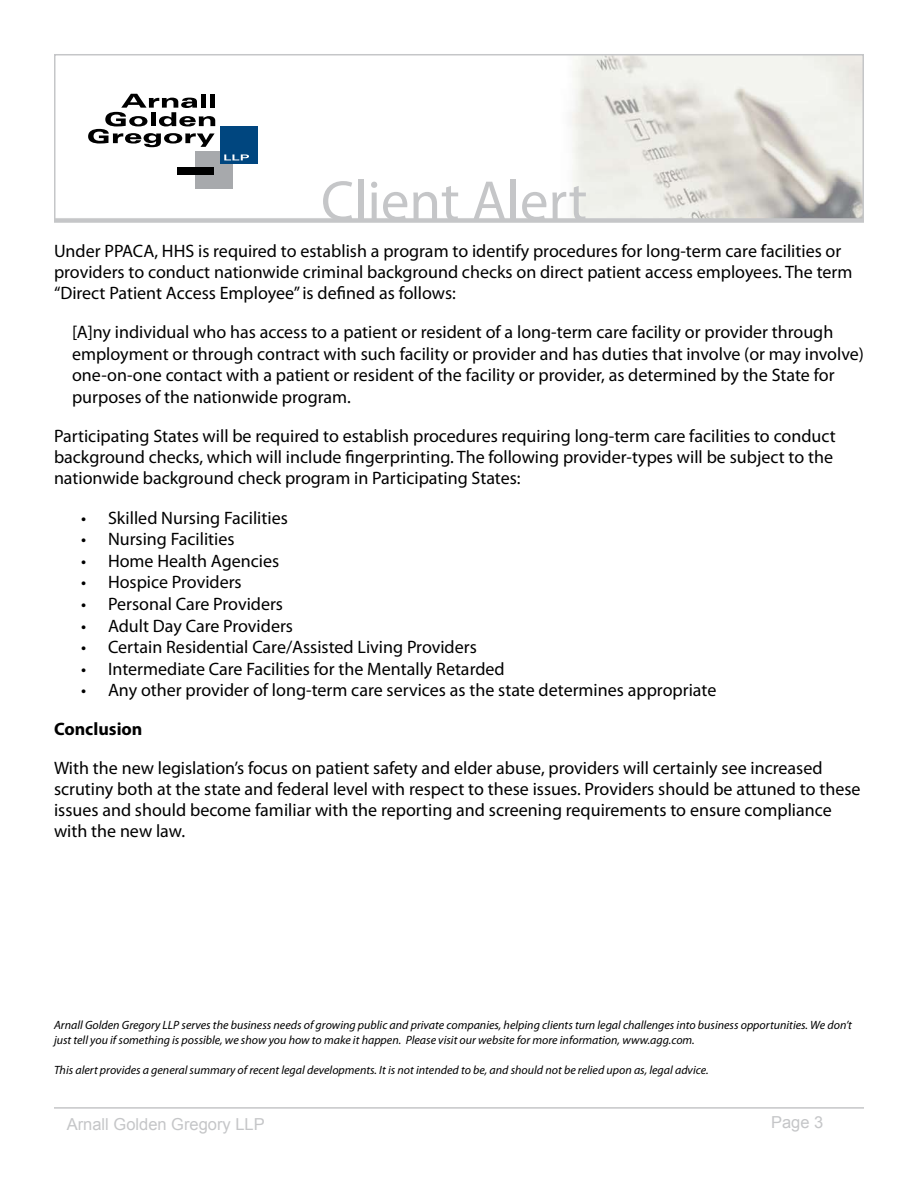
<style>
.page{position:relative;width:918px;height:1188px;background:#fff}
.page>*{position:absolute;margin:0;border:0;box-sizing:border-box;transform-origin:0 0}
.t1{font:57px "Myriad Pro";color:#c5c6c8}
.t2{font:18px/21px "Myriad Pro";color:#000}
.t3{font:700 18px "Myriad Pro";color:#000}
.t4{font:16.5px "Arial";color:#c5c6c8}
.t5{font:italic 12px/15px "Myriad Pro";color:#000}
</style>
<div class="page">
<hr style="left:54px;top:1107px;width:810px;height:2px;background:#c5c6c8">
<div style="left:54px;top:218px;width:810px;height:5px;background:#d3d4d5"></div>
<svg style="left:54px;top:54px;width:810px;height:168px"></svg>
<h1 class="t1" style="left:321px;top:166px;width:268px">Client Alert</h1>
<p class="t2" style="left:54px;top:240px;width:800px">Under PPACA, HHS is required to establish a program to identify procedures for long-term care facilities or providers to conduct nationwide criminal background checks on direct patient access employees. The term “Direct Patient Access Employee” is defined as follows:</p>
<p class="t2" style="left:72px;top:321px;width:793px;line-height:21.6px">[A]ny individual who has access to a patient or resident of a long-term care facility or provider through employment or through contract with such facility or provider and has duties that involve (or may involve) one-on-one contact with a patient or resident of the facility or provider, as determined by the State for purposes of the nationwide program.</p>
<p class="t2" style="left:54px;top:425px;width:783px">Participating States will be required to establish procedures requiring long-term care facilities to conduct background checks, which will include fingerprinting. The following provider-types will be subject to the nationwide background check program in Participating States:</p>
<p class="t2" style="left:81px;top:507px;width:208px">• Skilled Nursing Facilities</p>
<p class="t2" style="left:81px;top:528px;width:155px">• Nursing Facilities</p>
<p class="t2" style="left:81px;top:550px;width:200px">• Home Health Agencies</p>
<p class="t2" style="left:81px;top:572px;width:162px">• Hospice Providers</p>
<p class="t2" style="left:81px;top:593px;width:204px">• Personal Care Providers</p>
<p class="t2" style="left:81px;top:615px;width:214px">• Adult Day Care Providers</p>
<p class="t2" style="left:81px;top:636px;width:397px">• Certain Residential Care/Assisted Living Providers</p>
<p class="t2" style="left:81px;top:658px;width:425px">• Intermediate Care Facilities for the Mentally Retarded</p>
<p class="t2" style="left:81px;top:680px;width:637px">• Any other provider of long-term care services as the state determines appropriate</p>
<p class="t3" style="left:54px;top:718px;width:90px">Conclusion</p>
<p class="t2" style="left:54px;top:758px;width:808px">With the new legislation’s focus on patient safety and elder abuse, providers will certainly see increased scrutiny both at the state and federal level with respect to these issues. Providers should be attuned to these issues and should become familiar with the reporting and screening requirements to ensure compliance with the new law.</p>
<p class="t5" style="left:54px;top:1017px;width:800px">Arnall Golden Gregory LLP serves the business needs of growing public and private companies, helping clients turn legal challenges into business opportunities. We don’t just tell you if something is possible, we show you how to make it happen. Please visit our website for more information, www.agg.com.</p>
<p class="t5" style="left:54px;top:1062px;width:656px">This alert provides a general summary of recent legal developments. It is not intended to be, and should not be relied upon as, legal advice.</p>
<p class="t4" style="left:67px;top:1114px;width:200px">Arnall Golden Gregory LLP</p>
<p class="t4" style="left:771px;top:1111px;width:54px">Page 3</p>
</div>
